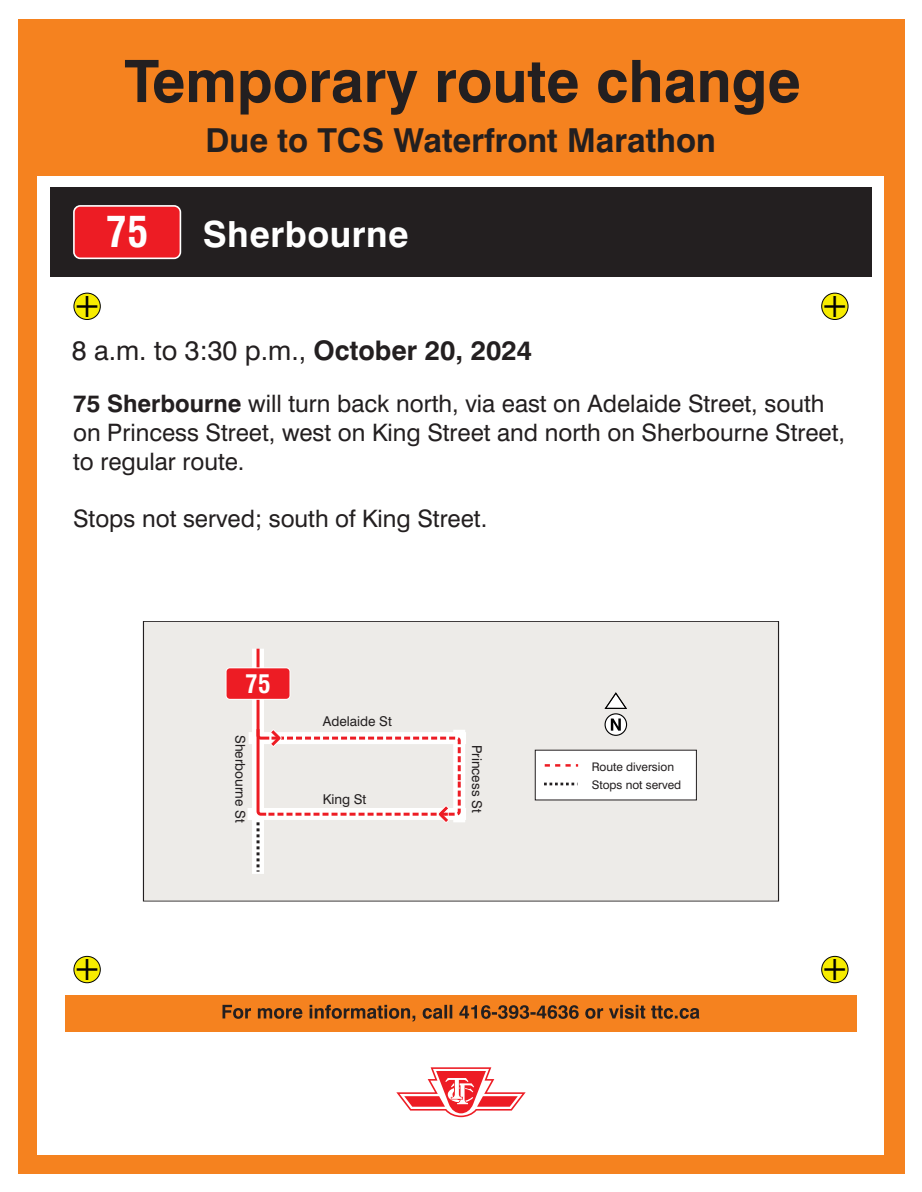
<style>
.page{position:relative;width:922px;height:1192px;background:#fff}
.page>*{position:absolute;margin:0;border:0;box-sizing:border-box;transform-origin:0 0}
.t1{font:700 58.5px "Swiss 721 BT";color:#231f20}
.t2{font:700 condensed 41.85px "Swiss 721 BT";color:#fff}
.t3{font:700 36px "Swiss 721 BT";letter-spacing:.015em;color:#fff}
.t4{font:condensed 35.25px "Swiss 721 BT";color:#020203}
.t5{font:700 33px "Swiss 721 BT";color:#231f20}
.t6{font:27px "Swiss 721 BT";color:#231f20}
.t7{font:700 condensed 25.2px "Swiss 721 BT";color:#fff}
.t8{font:24px/28.8px "Swiss 721 BT";color:#231f20}
.t9{font:13.5px "Swiss 721 BT";color:#231f20}
.t10{font:11.85px/17.4px "Swiss 721 BT";color:#231f20}
.s1{font-weight:700}
</style>
<div class="page">
<div style="left:18px;top:19px;width:885px;height:1153px;background:#f5821f"></div>
<div style="left:38px;top:176px;width:845px;height:977px;background:#fff"></div>
<div style="left:143px;top:621px;width:635px;height:280px;background:#edebe8"></div>
<div style="left:50px;top:187px;width:821px;height:90px;background:#231f20"></div>
<div style="left:65px;top:994px;width:791px;height:37px;background:#f5821f"></div>
<div style="left:820px;top:293px;width:28px;height:27px;background:#f7ec00;border:1px solid #020203;border-radius:50%"></div>
<div style="left:73px;top:293px;width:28px;height:27px;background:#f7ec00;border:1px solid #020203;border-radius:50%"></div>
<svg style="left:222px;top:1004px;width:477px;height:17px"></svg>
<svg style="left:396px;top:1067px;width:130px;height:51px"></svg>
<svg style="left:73px;top:205px;width:108px;height:54px"></svg>
<div style="left:75px;top:207px;width:104px;height:50px;background:#ed1c24;border-radius:6px"></div>
<div style="left:248px;top:732px;width:218px;height:11px;background:#fff"></div>
<div style="left:453px;top:729px;width:12px;height:93px;background:#fff"></div>
<div style="left:247px;top:808px;width:219px;height:11px;background:#fff"></div>
<div style="left:252px;top:648px;width:12px;height:225px;background:#fff"></div>
<svg style="left:225px;top:667px;width:65px;height:32px"></svg>
<div style="left:226px;top:668px;width:63px;height:30px;background:#ed1c24;border-radius:3px"></div>
<svg style="left:534px;top:749px;width:162px;height:51px"></svg>
<svg style="left:603px;top:692px;width:24px;height:44px"></svg>
<svg style="left:255px;top:645px;width:207px;height:226px;background:#eee1df"></svg>
<div style="left:820px;top:955px;width:28px;height:27px;background:#f7ec00;border:1px solid #020203;border-radius:50%"></div>
<div style="left:73px;top:955px;width:28px;height:27px;background:#f7ec00;border:1px solid #020203;border-radius:50%"></div>
<h1 class="t1" style="left:124px;top:58px;width:677px">Temporary route change</h1>
<h2 class="t2" style="left:106px;top:215px;width:44px">75</h2>
<h3 class="t5" style="left:205px;top:127px;width:511px">Due to TCS Waterfront Marathon</h3>
<h3 class="t3" style="left:202px;top:219px;width:207px">Sherbourne</h3>
<h3 class="t4" style="left:72px;top:290px;width:31px">+</h3>
<h3 class="t4" style="left:819px;top:290px;width:31px">+</h3>
<p class="t6" style="left:72px;top:339px;width:461px">8 a.m. to 3:30 p.m., <span class="s1">October 20, 2024</span></p>
<p class="t8" style="left:73px;top:391px;width:773px"><span class="s1">75 Sherbourne</span> will turn back north, via east on Adelaide Street, south on Princess Street, west on King Street and north on Sherbourne Street, to regular route.</p>
<p class="t8" style="left:73px;top:506px;width:415px">Stops not served; south of King Street.</p>
<p class="t7" style="left:245px;top:673px;width:27px">75</p>
<p class="t9" style="left:245px;top:734px;width:89px;rotate:90deg">Sherbourne St</p>
<p class="t9" style="left:322px;top:715px;width:70px">Adelaide St</p>
<p class="t9" style="left:322px;top:793px;width:45px">King St</p>
<p class="t9" style="left:482px;top:744px;width:69px;rotate:90deg">Princess St</p>
<p class="t10" style="left:591px;top:759px;width:91px">Route diversion<br>Stops not served</p>
<h3 class="t4" style="left:72px;top:952px;width:31px">+</h3>
<h3 class="t4" style="left:819px;top:952px;width:31px">+</h3>
</div>
